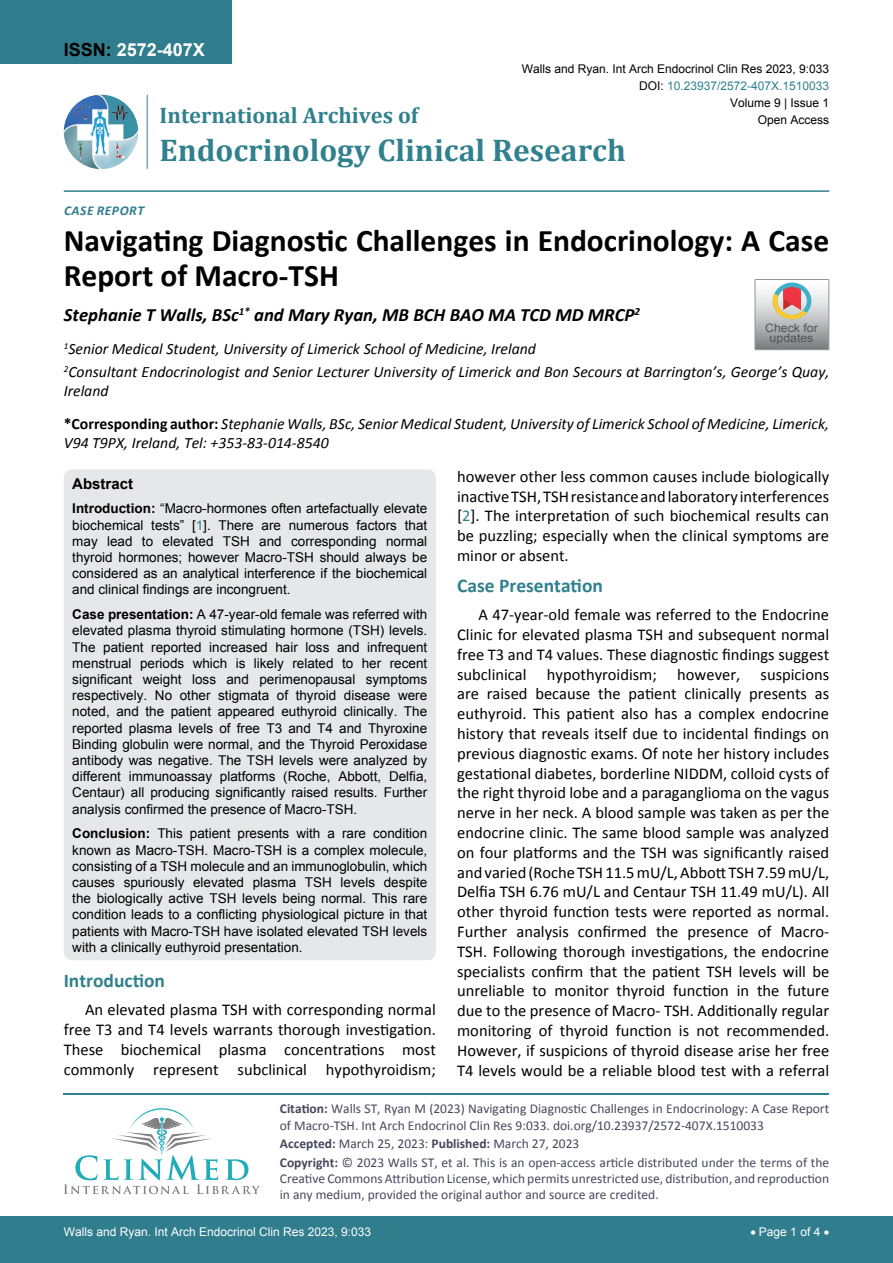
<style>
.page{position:relative;width:893px;height:1263px;background:#fff}
.page>*{position:absolute;margin:0;border:0;box-sizing:border-box;transform-origin:0 0}
.t1{font:700 31.5px/34.5px "Calibri";color:#000}
.t2{font:700 31.5px "Cambria";color:#30808d}
.t3{font:700 22.5px "Cambria";color:#30808d}
.t4{font:700 19.5px "Calibri";color:#30808d}
.t5{font:italic 700 18.75px "Calibri";color:#000}
.t6{font:700 18px "Arial";color:#fff}
.t7{font:16.5px/19.8px "Calibri";color:#000;text-align:justify}
.t8{font:italic 15.75px/23.1px "Calibri";color:#000}
.t9{font:700 15px "Arial";color:#000}
.t10{font:13.5px/16.2px "Arial";color:#000;text-align:justify}
.t11{font:13.5px/16.2px "Calibri";color:#47475c}
.t12{font:italic 700 13.5px "Calibri";color:#307d8d}
.t13{font:12px "Arial";color:#000}
.t14{font:12px "Arial";color:#fff}
.t15{font:12px "Arial";color:#30808d}
.t16{font:11.7px/10.1px "Arial";color:#535353;text-align:center;scale:1.06 1}
.s1{color:#000}
.s2{font-weight:700;font-style:normal}
.s3{font-weight:700}
.s4{color:#30808d}
</style>
<div class="page">
<hr style="left:64px;top:1093px;width:765px;height:2px;background:#30808d">
<svg style="left:64px;top:1108px;width:196px;height:86px"></svg>
<div style="left:0;top:1217px;width:893px;height:46px;background:#307d8d"></div>
<div style="left:0;top:0;width:231px;height:64px;background:#307d8d"></div>
<img style="left:64px;top:95px;width:74px;height:74px;border-radius:37px">
<hr style="left:147px;top:95px;width:1px;height:74px;background:#307d8d">
<hr style="left:64px;top:190px;width:765px;height:2px;background:#307d8d">
<div style="left:64px;top:469px;width:372px;height:491px;background:#e6e7e8;border-radius:9px"></div>
<svg style="left:755px;top:279px;width:74px;height:71px;background:#bdb6b3"></svg>
<p class="t6" style="left:64px;top:38px;width:143px"><span class="s1">ISSN:</span> 2572-407X</p>
<p class="t12" style="left:64px;top:202px;width:58px">Case Report</p>
<p class="t13" style="left:522px;top:60px;width:309px">Walls and Ryan. Int Arch Endocrinol Clin Res 2023, 9:033</p>
<p class="t13" style="left:730px;top:95px;width:101px">Volume 9 | Issue 1</p>
<p class="t15" style="left:639px;top:78px;width:192px"><span class="s1">DOI:</span> 10.23937/2572-407X.1510033</p>
<h2 class="t3" style="left:160px;top:100px;width:260px">International Archives of</h2>
<h1 class="t2" style="left:160px;top:128px;width:468px">Endocrinology Clinical Research</h1>
<p class="t13" style="left:758px;top:112px;width:73px">Open Access</p>
<h1 class="t1" style="left:64px;top:223px;width:767px">Navigating Diagnostic Challenges in Endocrinology: A Case<br>Report of Macro-TSH</h1>
<p class="t5" style="left:64px;top:303px;width:578px">Stephanie T Walls, BSc<sup>1*</sup> and Mary Ryan, MB BCH BAO MA TCD MD MRCP<sup>2</sup></p>
<p class="t8" style="left:64px;top:337px;width:767px"><sup>1</sup>Senior Medical Student, University of Limerick School of Medicine, Ireland<br><sup>2</sup>Consultant Endocrinologist and Senior Lecturer University of Limerick and Bon Secours at Barrington’s, George’s Quay,</p>
<p class="t8" style="left:64px;top:379px;width:46px">Ireland</p>
<p class="t16" style="left:765px;top:323px;width:51px">Check for updates</p>
<p class="t8" style="left:64px;top:414px;width:767px;line-height:18.9px"><span class="s2">*Corresponding author:</span> Stephanie Walls, BSc, Senior Medical Student, University of Limerick School of Medicine, Limerick,<br>V94 T9PX, Ireland, Tel: +353-83-014-8540</p>
<p class="t9" style="left:72px;top:473px;width:62px">Abstract</p>
<p class="t10" style="left:72px;top:501px;width:356px"><span class="s3">Introduction:</span> “Macro-hormones often artefactually elevate biochemical tests” [<span class="s4">1</span>]. There are numerous factors that may lead to elevated TSH and corresponding normal thyroid hormones; however Macro-TSH should always be considered as an analytical interference if the biochemical and clinical findings are incongruent.</p>
<p class="t10" style="left:72px;top:606px;width:356px"><span class="s3">Case presentation:</span> A 47-year-old female was referred with elevated plasma thyroid stimulating hormone (TSH) levels.<br>The patient reported increased hair loss and infrequent menstrual periods which is likely related to her recent significant weight loss and perimenopausal symptoms respectively. No other stigmata of thyroid disease were noted, and the patient appeared euthyroid clinically. The reported plasma levels of free T3 and T4 and Thyroxine Binding globulin were normal, and the Thyroid Peroxidase antibody was negative. The TSH levels were analyzed by different immunoassay platforms (Roche, Abbott, Delfia, Centaur) all producing significantly raised results. Further analysis confirmed the presence of Macro-TSH.</p>
<p class="t10" style="left:72px;top:826px;width:356px"><span class="s3">Conclusion:</span> This patient presents with a rare condition known as Macro-TSH. Macro-TSH is a complex molecule, consisting of a TSH molecule and an immunoglobulin, which causes spuriously elevated plasma TSH levels despite the biologically active TSH levels being normal. This rare condition leads to a conflicting physiological picture in that patients with Macro-TSH have isolated elevated TSH levels with a clinically euthyroid presentation.</p>
<p class="t4" style="left:64px;top:968px;width:103px">Introduction</p>
<p class="t7" style="left:64px;top:1000px;width:374px;text-indent:21px">An elevated plasma TSH with corresponding normal free T3 and T4 levels warrants thorough investigation.<br>These biochemical plasma concentrations most commonly represent subclinical hypothyroidism;</p>
<p class="t7" style="left:457px;top:466px;width:374px">however other less common causes include biologically inactive TSH, TSH resistance and laboratory interferences [<span class="s4">2</span>]. The interpretation of such biochemical results can be puzzling; especially when the clinical symptoms are minor or absent.</p>
<p class="t4" style="left:457px;top:573px;width:147px">Case Presentation</p>
<p class="t7" style="left:457px;top:605px;width:374px;text-indent:21px">A 47-year-old female was referred to the Endocrine Clinic for elevated plasma TSH and subsequent normal free T3 and T4 values. These diagnostic findings suggest subclinical hypothyroidism; however, suspicions are raised because the patient clinically presents as euthyroid. This patient also has a complex endocrine history that reveals itself due to incidental findings on previous diagnostic exams. Of note her history includes gestational diabetes, borderline NIDDM, colloid cysts of the right thyroid lobe and a paraganglioma on the vagus nerve in her neck. A blood sample was taken as per the endocrine clinic. The same blood sample was analyzed on four platforms and the TSH was significantly raised and varied (Roche TSH 11.5 mU/L, Abbott TSH 7.59 mU/L, Delfia TSH 6.76 mU/L and Centaur TSH 11.49 mU/L). All other thyroid function tests were reported as normal.<br>Further analysis confirmed the presence of Macro-TSH. Following thorough investigations, the endocrine specialists confirm that the patient TSH levels will be unreliable to monitor thyroid function in the future due to the presence of Macro- TSH. Additionally regular monitoring of thyroid function is not recommended.<br>However, if suspicions of thyroid disease arise her free T4 levels would be a reliable blood test with a referral</p>
<p class="t11" style="left:280px;top:1101px;width:551px"><span class="s3">Citation:</span> Walls ST, Ryan M (2023) Navigating Diagnostic Challenges in Endocrinology: A Case Report of Macro-TSH. Int Arch Endocrinol Clin Res 9:033. doi.org/10.23937/2572-407X.1510033</p>
<p class="t11" style="left:280px;top:1134px;width:551px;line-height:18.6px"><span class="s3">Accepted:</span> March 25, 2023: <span class="s3">Published:</span> March 27, 2023<br><span class="s3">Copyright:</span> © 2023 Walls ST, et al. This is an open-access article distributed under the terms of the</p>
<p class="t11" style="left:280px;top:1170px;width:551px">Creative Commons Attribution License, which permits unrestricted use, distribution, and reproduction in any medium, provided the original author and source are credited.</p>
<p class="t14" style="left:64px;top:1223px;width:309px">Walls and Ryan. Int Arch Endocrinol Clin Res 2023, 9:033</p>
<p class="t14" style="left:750px;top:1223px;width:80px">• Page 1 of 4 •</p>
</div>
